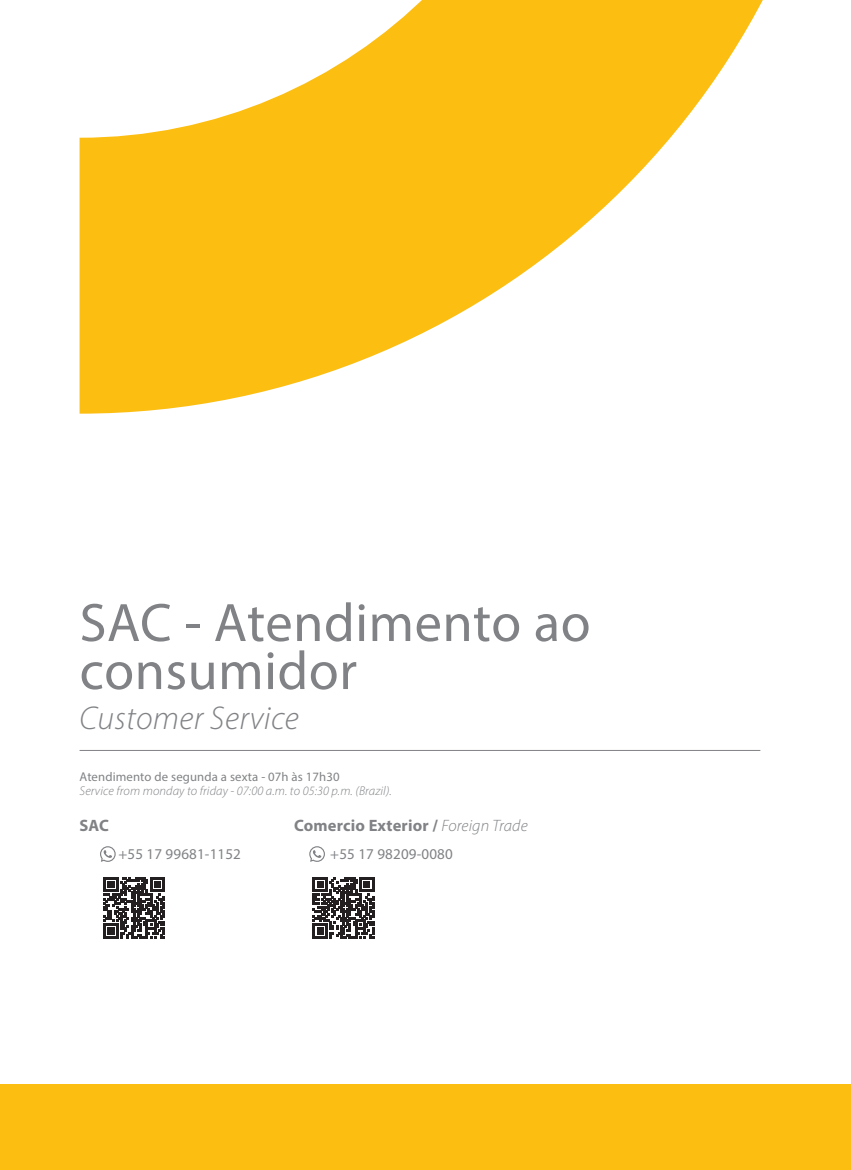
<style>
.page{position:relative;width:851px;height:1170px;background:#fff}
.page>*{position:absolute;margin:0;border:0;box-sizing:border-box;transform-origin:0 0}
.t1{font:54.45px/48px "Myriad Pro";letter-spacing:.01em;color:#808285}
.t2{font:italic 300 33px "Myriad Pro";letter-spacing:.01em;color:#808285}
.t3{font:700 16.5px "Myriad Pro";letter-spacing:.01em;color:#808285}
.t4{font:15px "Myriad Pro";letter-spacing:.01em;color:#808285}
.t5{font:italic 300 12.75px "Myriad Pro";letter-spacing:.01em;color:#808285}
.t6{font:12.75px "Myriad Pro";letter-spacing:.01em;color:#808285}
.s1{font-weight:300;font-style:italic}
</style>
<div class="page">
<div style="left:0;top:1084px;width:850px;height:85px;background:#fdbe12"></div>
<svg style="left:80px;top:0;width:683px;height:413px;fill:#fdbe12"></svg>
<svg style="left:309px;top:846px;width:16px;height:15px"></svg>
<hr style="left:80px;top:750px;width:680px;height:1px;background:#808285">
<svg style="left:100px;top:846px;width:16px;height:15px"></svg>
<svg style="left:103px;top:877px;width:62px;height:61px"></svg>
<svg style="left:313px;top:877px;width:61px;height:61px"></svg>
<p class="t1" style="left:80px;top:598px;width:512px">SAC - Atendimento ao consumidor</p>
<p class="t2" style="left:80px;top:698px;width:221px">Customer Service</p>
<p class="t6" style="left:80px;top:768px;width:261px">Atendimento de segunda a sexta - 07h às 17h30</p>
<p class="t5" style="left:80px;top:783px;width:314px">Service from monday to friday - 07:00 a.m. to 05:30 p.m. (Brazil).</p>
<p class="t3" style="left:80px;top:814px;width:31px">SAC</p>
<p class="t4" style="left:118px;top:844px;width:124px">+55 17 99681-1152</p>
<p class="t3" style="left:294px;top:814px;width:235px">Comercio Exterior / <span class="s1">Foreign Trade</span></p>
<p class="t4" style="left:330px;top:844px;width:124px">+55 17 98209-0080</p>
</div>
